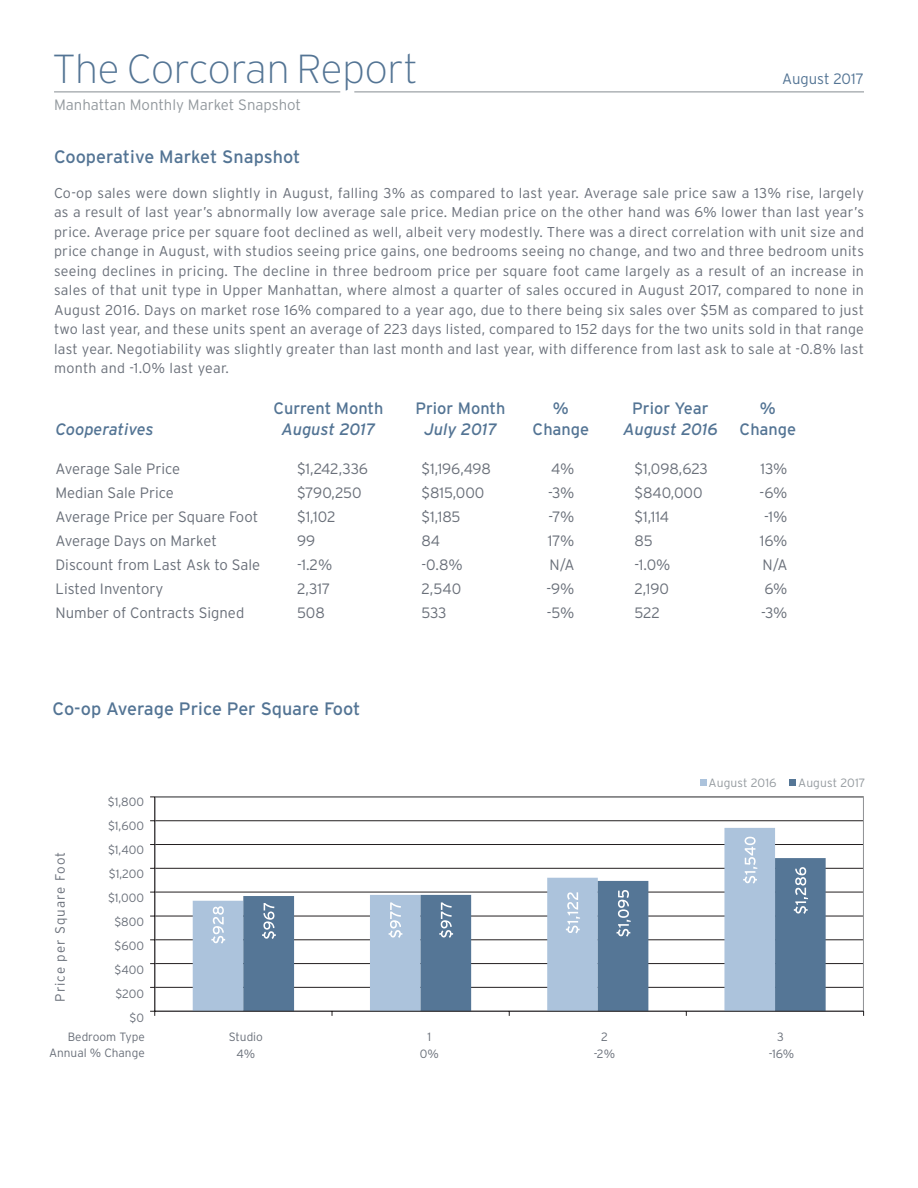
<style>
.page{position:relative;width:918px;height:1188px;background:#fff}
.page>*{position:absolute;margin:0;border:0;box-sizing:border-box;transform-origin:0 0}
.t1{font:200 40.5px "Interstate";letter-spacing:-.005em;color:#537494}
.t2{font:18px "Interstate";color:#537494}
.t3{font:16.5px "Interstate";color:#537494}
.t4{font:italic 16.5px "Interstate";color:#537494}
.t5{font:300 15px "Interstate";color:#696f79}
.t6{font:300 15px "Interstate";letter-spacing:-.005em;color:#93999e}
.t7{font:300 15px "Interstate";color:#537494}
.t8{font:300 14.25px/19.5px "Interstate";letter-spacing:.02em;color:#696f79;text-align:justify}
.t9{font:300 13.5px "Interstate";letter-spacing:.075em;color:#696f79}
.t10{font:300 12px/24px "Interstate";color:#696f79;text-align:right}
.t11{font:300 12px "Interstate";letter-spacing:.01em;color:#93999e}
</style>
<div class="page">
<hr style="left:54px;top:91px;width:286px;height:1px;background:#93999e">
<hr style="left:354px;top:91px;width:510px;height:1px;background:#93999e">
<hr style="left:155px;top:820px;width:709px;height:1px;background:#231f20">
<hr style="left:155px;top:844px;width:709px;height:1px;background:#231f20">
<hr style="left:155px;top:868px;width:709px;height:1px;background:#231f20">
<hr style="left:155px;top:892px;width:709px;height:1px;background:#231f20">
<hr style="left:155px;top:916px;width:709px;height:1px;background:#231f20">
<hr style="left:155px;top:940px;width:709px;height:1px;background:#231f20">
<hr style="left:155px;top:963px;width:709px;height:1px;background:#231f20">
<hr style="left:155px;top:987px;width:709px;height:1px;background:#231f20">
<svg style="left:193px;top:828px;width:582px;height:183px"></svg>
<svg style="left:243px;top:858px;width:583px;height:153px"></svg>
<hr style="left:154px;top:797px;width:1px;height:214px;background:#231f20">
<hr style="left:155px;top:1011px;width:709px;height:1px;background:#231f20">
<svg style="left:211px;top:906px;width:14px;height:38px"></svg>
<svg style="left:389px;top:902px;width:13px;height:36px"></svg>
<svg style="left:566px;top:892px;width:14px;height:41px"></svg>
<svg style="left:743px;top:837px;width:14px;height:47px"></svg>
<svg style="left:262px;top:903px;width:14px;height:36px"></svg>
<svg style="left:439px;top:902px;width:14px;height:36px"></svg>
<svg style="left:617px;top:890px;width:14px;height:47px"></svg>
<svg style="left:794px;top:867px;width:14px;height:47px"></svg>
<svg style="left:701px;top:780px;width:6px;height:6px"></svg>
<svg style="left:789px;top:780px;width:6px;height:6px"></svg>
<h1 class="t1" style="left:53px;top:47px;width:367px">The Corcoran Report</h1>
<p class="t6" style="left:54px;top:97px;width:249px">Manhattan Monthly Market Snapshot</p>
<p class="t7" style="left:782px;top:70px;width:83px">August 2017</p>
<p class="t2" style="left:54px;top:147px;width:248px">Cooperative Market Snapshot</p>
<p class="t8" style="left:54px;top:183px;width:812px">Co-op sales were down slightly in August, falling 3% as compared to last year. Average sale price saw a 13% rise, largely as a result of last year’s abnormally low average sale price. Median price on the other hand was 6% lower than last year’s price. Average price per square foot declined as well, albeit very modestly. There was a direct correlation with unit size and price change in August, with studios seeing price gains, one bedrooms seeing no change, and two and three bedroom units seeing declines in pricing. The decline in three bedroom price per square foot came largely as a result of an increase in sales of that unit type in Upper Manhattan, where almost a quarter of sales occured in August 2017, compared to none in August 2016. Days on market rose 16% compared to a year ago, due to there being six sales over $5M as compared to just two last year, and these units spent an average of 223 days listed, compared to 152 days for the two units sold in that range last year. Negotiability was slightly greater than last month and last year, with difference from last ask to sale at -0.8% last month and -1.0% last year.</p>
<p class="t3" style="left:273px;top:399px;width:112px">Current Month</p>
<p class="t3" style="left:415px;top:399px;width:92px">Prior Month</p>
<p class="t3" style="left:553px;top:399px;width:17px">%</p>
<p class="t3" style="left:632px;top:399px;width:78px">Prior Year</p>
<p class="t3" style="left:760px;top:399px;width:17px">%</p>
<p class="t4" style="left:55px;top:420px;width:100px">Cooperatives</p>
<p class="t4" style="left:282px;top:420px;width:95px">August 2017</p>
<p class="t4" style="left:424px;top:420px;width:74px">July 2017</p>
<p class="t3" style="left:533px;top:420px;width:58px">Change</p>
<p class="t4" style="left:623px;top:420px;width:96px">August 2016</p>
<p class="t3" style="left:740px;top:420px;width:58px">Change</p>
<p class="t5" style="left:56px;top:460px;width:126px">Average Sale Price</p>
<p class="t5" style="left:297px;top:460px;width:72px">$1,242,336</p>
<p class="t5" style="left:422px;top:460px;width:71px">$1,196,498</p>
<p class="t5" style="left:551px;top:460px;width:25px">4%</p>
<p class="t5" style="left:635px;top:460px;width:75px">$1,098,623</p>
<p class="t5" style="left:760px;top:460px;width:29px">13%</p>
<p class="t5" style="left:56px;top:484px;width:120px">Median Sale Price</p>
<p class="t5" style="left:297px;top:484px;width:66px">$790,250</p>
<p class="t5" style="left:422px;top:484px;width:64px">$815,000</p>
<p class="t5" style="left:548px;top:484px;width:28px">-3%</p>
<p class="t5" style="left:635px;top:484px;width:70px">$840,000</p>
<p class="t5" style="left:760px;top:484px;width:29px">-6%</p>
<p class="t5" style="left:56px;top:508px;width:204px">Average Price per Square Foot</p>
<p class="t5" style="left:297px;top:508px;width:40px">$1,102</p>
<p class="t5" style="left:422px;top:508px;width:41px">$1,185</p>
<p class="t5" style="left:548px;top:508px;width:28px">-7%</p>
<p class="t5" style="left:635px;top:508px;width:36px">$1,114</p>
<p class="t5" style="left:764px;top:508px;width:25px">-1%</p>
<p class="t5" style="left:56px;top:532px;width:163px">Average Days on Market</p>
<p class="t5" style="left:297px;top:532px;width:20px">99</p>
<p class="t5" style="left:422px;top:532px;width:20px">84</p>
<p class="t5" style="left:548px;top:532px;width:28px">17%</p>
<p class="t5" style="left:635px;top:532px;width:20px">85</p>
<p class="t5" style="left:760px;top:532px;width:29px">16%</p>
<p class="t5" style="left:56px;top:556px;width:206px">Discount from Last Ask to Sale</p>
<p class="t5" style="left:297px;top:556px;width:37px">-1.2%</p>
<p class="t5" style="left:422px;top:556px;width:43px">-0.8%</p>
<p class="t5" style="left:550px;top:556px;width:26px">N/A</p>
<p class="t5" style="left:635px;top:556px;width:37px">-1.0%</p>
<p class="t5" style="left:763px;top:556px;width:26px">N/A</p>
<p class="t5" style="left:56px;top:580px;width:109px">Listed Inventory</p>
<p class="t5" style="left:297px;top:580px;width:35px">2,317</p>
<p class="t5" style="left:422px;top:580px;width:41px">2,540</p>
<p class="t5" style="left:546px;top:580px;width:30px">-9%</p>
<p class="t5" style="left:635px;top:580px;width:36px">2,190</p>
<p class="t5" style="left:764px;top:580px;width:25px">6%</p>
<p class="t5" style="left:56px;top:604px;width:190px">Number of Contracts Signed</p>
<p class="t5" style="left:297px;top:604px;width:29px">508</p>
<p class="t5" style="left:422px;top:604px;width:27px">533</p>
<p class="t5" style="left:547px;top:604px;width:29px">-5%</p>
<p class="t5" style="left:634px;top:604px;width:27px">522</p>
<p class="t5" style="left:761px;top:604px;width:28px">-3%</p>
<p class="t2" style="left:53px;top:698px;width:309px">Co-op Average Price Per Square Foot</p>
<p class="t9" style="left:53px;top:1002px;width:151px;rotate:-90deg">Price per Square Foot</p>
<p class="t10" style="left:108px;top:790px;width:38px">$1,800 $1,600 $1,400 $1,200 $1,000 $800 $600 $400 $200 $0</p>
<p class="t11" style="left:709px;top:776px;width:70px">August 2016</p>
<p class="t11" style="left:798px;top:776px;width:69px">August 2017</p>
<p class="t10" style="left:49px;top:1028px;width:97px;line-height:16.5px">Bedroom Type<br>Annual % Change</p>
<p class="t10" style="left:229px;top:1024px;width:36px">Studio</p>
<p class="t10" style="left:428px;top:1024px;width:5px">1</p>
<p class="t10" style="left:601px;top:1024px;width:8px">2</p>
<p class="t10" style="left:777px;top:1024px;width:8px">3</p>
<p class="t10" style="left:237px;top:1041px;width:20px">4%</p>
<p class="t10" style="left:420px;top:1041px;width:21px">0%</p>
<p class="t10" style="left:594px;top:1041px;width:23px">-2%</p>
<p class="t10" style="left:769px;top:1041px;width:27px">-16%</p>
</div>
